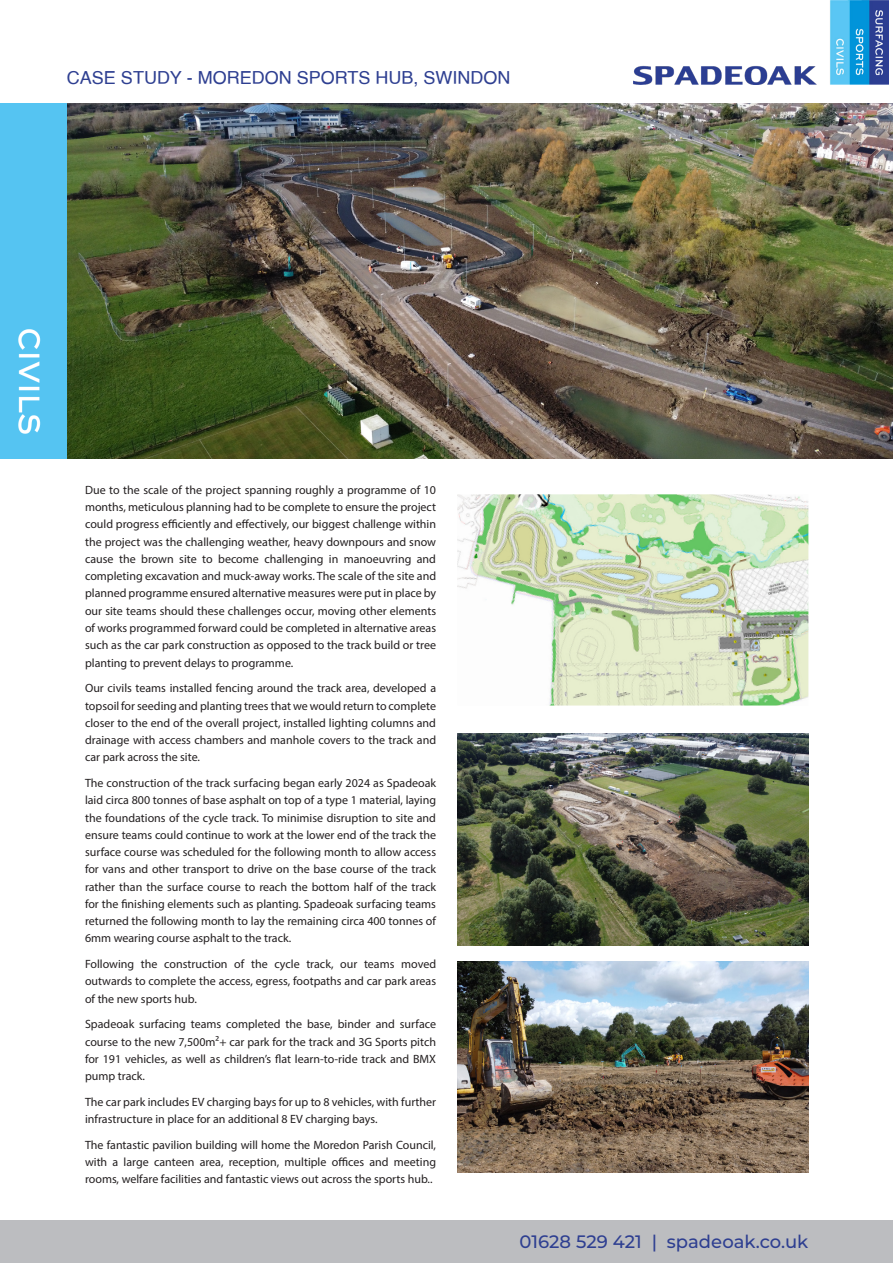
<style>
.page{position:relative;width:893px;height:1263px;background:#fff}
.page>*{position:absolute;margin:0;border:0;box-sizing:border-box;transform-origin:0 0}
.Intro_text{font:18px "Helvetica";color:#2e3f91}
.t1{font:500 18px "Montserrat";color:#2e3f91}
.Body_Copy{font:12px/17.2px "Myriad Pro";color:#231f20;text-align:justify}
</style>
<div class="page">
<img style="left:67px;top:104px;width:826px;height:355px">
<img style="left:633px;top:0;width:255px;height:84px">
<div style="left:0;top:104px;width:67px;height:354px;background:#55c4f2"></div>
<img style="left:19px;top:329px;width:22px;height:104px">
<img style="left:457px;top:961px;width:352px;height:211px">
<div style="left:0;top:1220px;width:893px;height:43px;background:#bcbdc0"></div>
<img style="left:457px;top:494px;width:351px;height:211px">
<img style="left:457px;top:734px;width:351px;height:211px">
<p class="Intro_text" style="left:67px;top:64px;width:445px">CASE STUDY - MOREDON SPORTS HUB, SWINDON</p>
<p class="Body_Copy" style="left:85px;top:481px;width:353px">Due to the scale of the project spanning roughly a programme of 10 months, meticulous planning had to be complete to ensure the project could progress efficiently and effectively, our biggest challenge within the project was the challenging weather, heavy downpours and snow cause the brown site to become challenging in manoeuvring and completing excavation and muck-away works. The scale of the site and planned programme ensured alternative measures were put in place by our site teams should these challenges occur, moving other elements of works programmed forward could be completed in alternative areas such as the car park construction as opposed to the track build or tree planting to prevent delays to programme.</p>
<p class="Body_Copy" style="left:85px;top:679px;width:353px">Our civils teams installed fencing around the track area, developed a topsoil for seeding and planting trees that we would return to complete closer to the end of the overall project, installed lighting columns and drainage with access chambers and manhole covers to the track and car park across the site.</p>
<p class="Body_Copy" style="left:85px;top:774px;width:353px">The construction of the track surfacing began early 2024 as Spadeoak laid circa 800 tonnes of base asphalt on top of a type 1 material, laying the foundations of the cycle track. To minimise disruption to site and ensure teams could continue to work at the lower end of the track the surface course was scheduled for the following month to allow access for vans and other transport to drive on the base course of the track rather than the surface course to reach the bottom half of the track for the finishing elements such as planting. Spadeoak surfacing teams returned the following month to lay the remaining circa 400 tonnes of 6mm wearing course asphalt to the track.</p>
<p class="Body_Copy" style="left:85px;top:955px;width:353px">Following the construction of the cycle track, our teams moved outwards to complete the access, egress, footpaths and car park areas of the new sports hub.</p>
<p class="Body_Copy" style="left:85px;top:1015px;width:353px">Spadeoak surfacing teams completed the base, binder and surface course to the new 7,500m²+ car park for the track and 3G Sports pitch for 191 vehicles, as well as children’s flat learn-to-ride track and BMX pump track.</p>
<p class="Body_Copy" style="left:85px;top:1093px;width:353px">The car park includes EV charging bays for up to 8 vehicles, with further infrastructure in place for an additional 8 EV charging bays.</p>
<p class="Body_Copy" style="left:85px;top:1136px;width:353px">The fantastic pavilion building will home the Moredon Parish Council, with a large canteen area, reception, multiple offices and meeting rooms, welfare facilities and fantastic views out across the sports hub..</p>
<p class="t1" style="left:519px;top:1229px;width:290px">01628 529 421 | spadeoak.co.uk</p>
</div>
